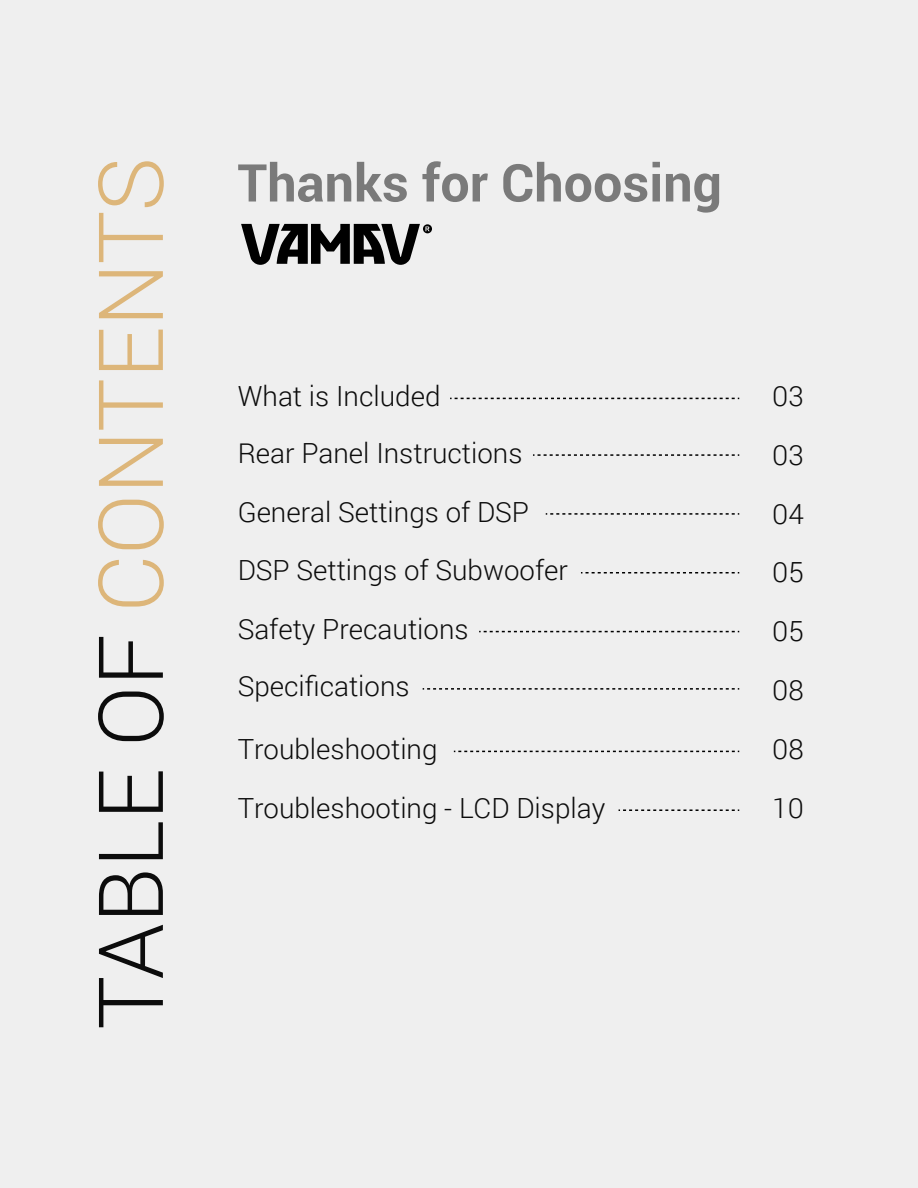
<style>
.page{position:relative;width:918px;height:1188px;background:#efefef}
.page>*{position:absolute;margin:0;border:0;box-sizing:border-box;transform-origin:0 0}
.t1{font:300 89.85px "Roboto";color:#ddb67a}
.t2{font:700 52.05px "Roboto";color:#7a7a7a}
.t3{font:300 27.75px/58.8px "Roboto";color:#0c0c0c}
.s1{color:#0c0c0c}
</style>
<div class="page">
<svg style="left:450px;top:398px;width:289px;height:1px"></svg>
<svg style="left:423px;top:688px;width:316px;height:2px"></svg>
<svg style="left:533px;top:454px;width:206px;height:2px"></svg>
<svg style="left:546px;top:513px;width:193px;height:2px"></svg>
<svg style="left:581px;top:572px;width:158px;height:1px"></svg>
<svg style="left:479px;top:631px;width:260px;height:1px"></svg>
<svg style="left:454px;top:751px;width:285px;height:1px"></svg>
<svg style="left:619px;top:809px;width:120px;height:2px"></svg>
<svg style="left:241px;top:224px;width:191px;height:41px"></svg>
<h1 class="t1" style="left:69px;top:1029px;width:873px;rotate:-90deg"><span class="s1">TABLE OF</span> CONTENTS</h1>
<h2 class="t2" style="left:237px;top:146px;width:486px">Thanks for Choosing</h2>
<p class="t3" style="left:238px;top:366px;width:204px">What is Included</p>
<p class="t3" style="left:772px;top:366px;width:33px">03</p>
<p class="t3" style="left:238px;top:422px;width:286px">Rear Panel Instructions</p>
<p class="t3" style="left:772px;top:425px;width:33px">03</p>
<p class="t3" style="left:238px;top:481px;width:293px">General Settings of DSP</p>
<p class="t3" style="left:772px;top:483px;width:33px">04</p>
<p class="t3" style="left:238px;top:540px;width:332px">DSP Settings of Subwoofer</p>
<p class="t3" style="left:772px;top:542px;width:33px">05</p>
<p class="t3" style="left:238px;top:599px;width:232px">Safety Precautions</p>
<p class="t3" style="left:772px;top:601px;width:33px">05<br>08</p>
<p class="t3" style="left:238px;top:719px;width:201px">Troubleshooting</p>
<p class="t3" style="left:772px;top:719px;width:33px">08</p>
<p class="t3" style="left:238px;top:778px;width:369px">Troubleshooting - LCD Display</p>
<p class="t3" style="left:772px;top:778px;width:33px">10</p>
<p class="t3" style="left:238px;top:656px;width:173px">Specifications</p>
</div>
